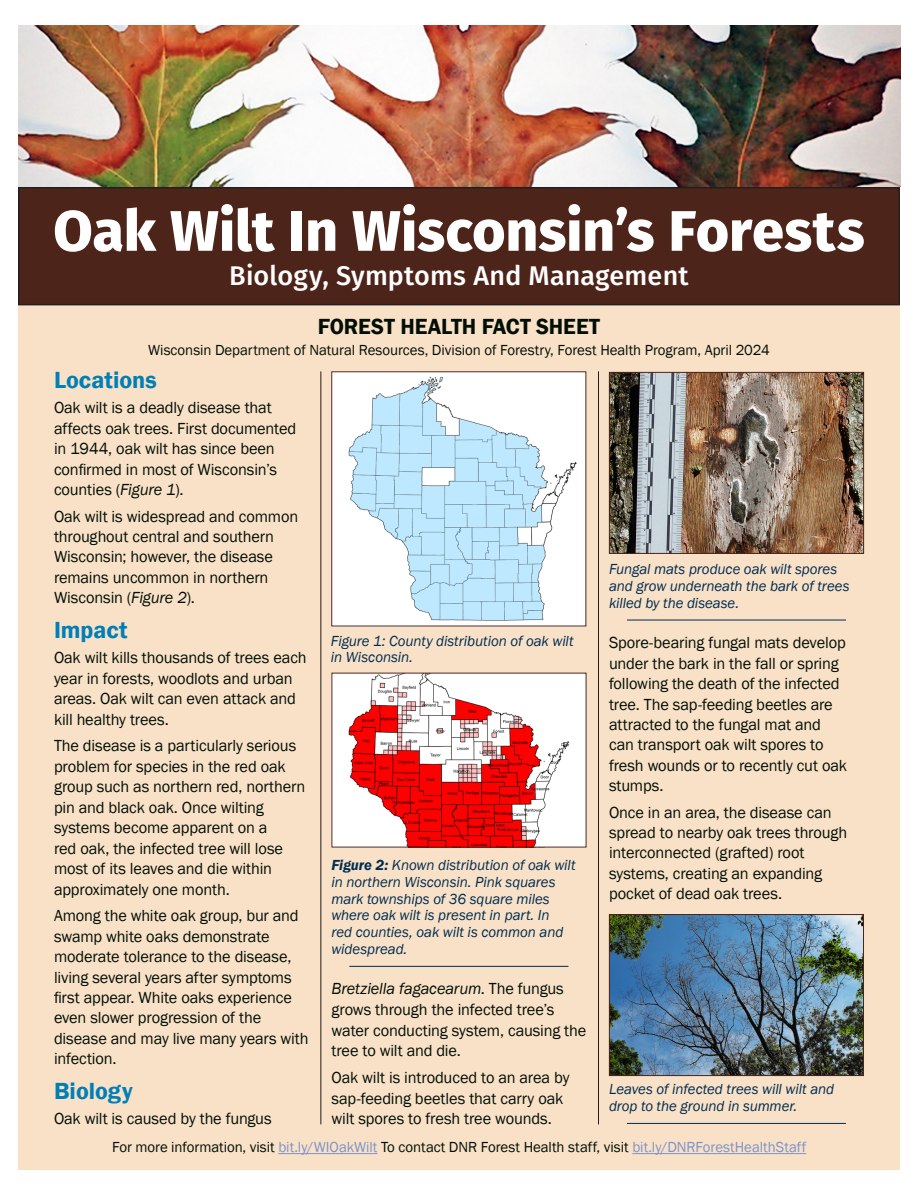
<style>
.page{position:relative;width:918px;height:1188px;background:#fff}
.page>*{position:absolute;margin:0;border:0;box-sizing:border-box;transform-origin:0 0}
.x11_-_FS_Title_Main{font:800 57px "Fira Sans";color:#fff}
.x12_-_FS_Title_Subhe{font:500 27px "Fira Sans";letter-spacing:.005em;color:#fff}
._04_-_FS_Big_Copy_Su{font:600 24px "Franklin Gothic";color:#007fb6}
._13_-_FS_Topper{font:600 22.5px "Franklin Gothic";letter-spacing:-.005em;color:#020f06}
._01_-_FS_Body_Copy{font:16.5px/20.4px "Franklin Gothic";letter-spacing:-.01em;color:#020f06}
._07_-_FS_Caption{font:italic 15px/16.8px "Franklin Gothic";letter-spacing:-.005em;color:#002c50}
._06_-_FS_Caption{font:italic 15px/16.8px "Franklin Gothic";letter-spacing:-.005em;color:#002c50}
.x14_-_FS_Header___Fo{font:15px "Franklin Gothic";letter-spacing:-.005em;color:#020f06}
._14_-_FS_Header___Fo{font:15px "Franklin Gothic";letter-spacing:-.005em;color:#020f06}
.s1{font-style:italic}
.s2{font-weight:600}
.s3{color:#7d93ca}
</style>
<div class="page">
<div style="left:18px;top:126px;width:882px;height:1044px;background:#f9e1c7"></div>
<div style="left:19px;top:188px;width:880px;height:117px;background:#4d241a"></div>
<div style="left:18px;top:187px;width:882px;height:118px;border:2px solid #231f20"></div>
<hr style="left:278px;top:1153px;width:99px;height:1px;background:#7d93ca">
<hr style="left:632px;top:1153px;width:174px;height:1px;background:#7d93ca">
<hr style="left:598px;top:371px;width:1px;height:753px;background:#231f20">
<hr style="left:321px;top:371px;width:1px;height:753px;background:#231f20">
<img style="left:18px;top:25px;width:882px;height:162px">
<img style="left:611px;top:374px;width:251px;height:178px">
<div style="left:609px;top:372px;width:255px;height:182px;border:1px solid #4d241a"></div>
<img style="left:611px;top:916px;width:251px;height:158px">
<div style="left:609px;top:914px;width:255px;height:162px;border:1px solid #4d241a"></div>
<hr style="left:627px;top:1123px;width:219px;height:1px;background:#002c50">
<hr style="left:627px;top:620px;width:219px;height:1px;background:#002c50">
<img style="left:333px;top:373px;width:251px;height:251px">
<hr style="left:349px;top:966px;width:219px;height:1px;background:#002c50">
<img style="left:334px;top:675px;width:250px;height:170px">
<h1 class="x11_-_FS_Title_Main" style="left:53px;top:181px;width:813px">Oak Wilt In Wisconsin’s Forests</h1>
<p class="x12_-_FS_Title_Subhe" style="left:229px;top:254px;width:461px">Biology, Symptoms And Management</p>
<p class="_13_-_FS_Topper" style="left:318px;top:313px;width:284px">FOREST HEALTH FACT SHEET</p>
<p class="_14_-_FS_Header___Fo" style="left:148px;top:341px;width:623px">Wisconsin Department of Natural Resources, Division of Forestry, Forest Health Program, April 2024</p>
<p class="_04_-_FS_Big_Copy_Su" style="left:54px;top:365px;width:104px">Locations</p>
<p class="_01_-_FS_Body_Copy" style="left:54px;top:398px;width:244px">Oak wilt is a deadly disease that affects oak trees. First documented in 1944, oak wilt has since been confirmed in most of Wisconsin’s counties (<span class="s1">Figure 1</span>).</p>
<p class="_01_-_FS_Body_Copy" style="left:54px;top:506px;width:246px">Oak wilt is widespread and common throughout central and southern<br>Wisconsin; however, the disease remains uncommon in northern<br>Wisconsin (<span class="s1">Figure 2</span>).</p>
<p class="_04_-_FS_Big_Copy_Su" style="left:54px;top:616px;width:75px">Impact</p>
<p class="_01_-_FS_Body_Copy" style="left:54px;top:648px;width:254px">Oak wilt kills thousands of trees each year in forests, woodlots and urban areas. Oak wilt can even attack and kill healthy trees.</p>
<p class="_01_-_FS_Body_Copy" style="left:54px;top:736px;width:253px">The disease is a particularly serious problem for species in the red oak group such as northern red, northern pin and black oak. Once wilting systems become apparent on a<br>red oak, the infected tree will lose most of its leaves and die within approximately one month.</p>
<p class="_01_-_FS_Body_Copy" style="left:54px;top:906px;width:256px">Among the white oak group, bur and swamp white oaks demonstrate moderate tolerance to the disease, living several years after symptoms first appear. White oaks experience even slower progression of the disease and may live many years with infection.</p>
<p class="_04_-_FS_Big_Copy_Su" style="left:54px;top:1077px;width:80px">Biology</p>
<p class="_01_-_FS_Body_Copy" style="left:54px;top:1109px;width:219px">Oak wilt is caused by the fungus</p>
<p class="_07_-_FS_Caption" style="left:609px;top:561px;width:242px">Fungal mats produce oak wilt spores and grow underneath the bark of trees killed by the disease.</p>
<p class="_07_-_FS_Caption" style="left:331px;top:632px;width:244px">Figure 1: County distribution of oak wilt in Wisconsin.</p>
<p class="_01_-_FS_Body_Copy" style="left:609px;top:633px;width:240px">Spore-bearing fungal mats develop under the bark in the fall or spring following the death of the infected tree. The sap-feeding beetles are attracted to the fungal mat and can transport oak wilt spores to fresh wounds or to recently cut oak stumps.</p>
<p class="_01_-_FS_Body_Copy" style="left:609px;top:802px;width:240px">Once in an area, the disease can spread to nearby oak trees through interconnected (grafted) root systems, creating an expanding pocket of dead oak trees.</p>
<p class="_06_-_FS_Caption" style="left:331px;top:857px;width:246px"><span class="s2">Figure 2:</span> Known distribution of oak wilt in northern Wisconsin. Pink squares mark townships of 36 square miles where oak wilt is present in part. In<br>red counties, oak wilt is common and widespread.</p>
<p class="_01_-_FS_Body_Copy" style="left:332px;top:979px;width:256px"><span class="s1">Bretziella fagacearum</span>. The fungus grows through the infected tree’s water conducting system, causing the tree to wilt and die.</p>
<p class="_01_-_FS_Body_Copy" style="left:332px;top:1067px;width:240px">Oak wilt is introduced to an area by sap-feeding beetles that carry oak wilt spores to fresh tree wounds.</p>
<p class="_07_-_FS_Caption" style="left:609px;top:1081px;width:227px">Leaves of infected trees will wilt and drop to the ground in summer.</p>
<p class="x14_-_FS_Header___Fo" style="left:112px;top:1138px;width:696px">For more information, visit <span class="s3">bit.ly/WIOakWilt</span> To contact DNR Forest Health staff, visit <span class="s3">bit.ly/DNRForestHealthStaff</span></p>
</div>
